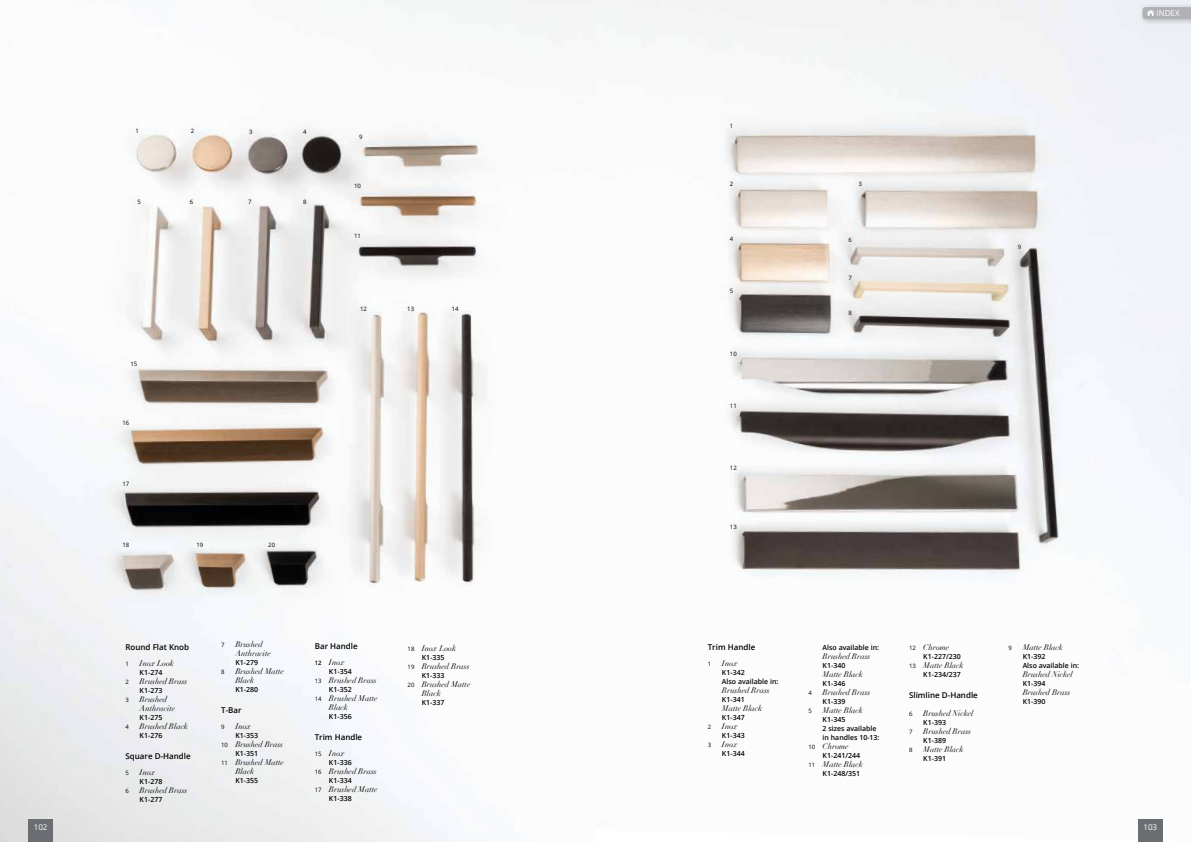
<style>
.page{position:relative;width:1191px;height:842px;background:#fff}
.page>*{position:absolute;margin:0;border:0;box-sizing:border-box;transform-origin:0 0}
.t1{font:italic 8px/9px "Didot";color:#000}
.t2{font:600 8px "Open Sans";color:#000}
.t3{font:8px "Open Sans";color:#fff}
.t4{font:600 7px/9px "Open Sans";color:#000}
.t5{font:6px "Open Sans";color:#000}
.s1{font-family:"Open Sans";font-style:normal;font-size:6px}
.s2{font-family:"Open Sans";font-weight:600;font-style:normal;font-size:6px}
</style>
<div class="page">
<img style="left:0;top:0;width:1191px;height:842px">
<div style="left:1138px;top:819px;width:24px;height:23px;background:#6a6d71"></div>
<div style="left:28px;top:819px;width:25px;height:23px;background:#6a6d71"></div>
<div style="left:1138px;top:3px;width:53px;height:23px;background:#000;opacity:.25"></div>
<svg style="left:1142px;top:7px;width:49px;height:12px"></svg>
<p class="t3" style="left:34px;top:821px;width:15px">102</p>
<p class="t5" style="left:135px;top:127px;width:5px">1</p>
<p class="t5" style="left:191px;top:127px;width:5px">2</p>
<p class="t5" style="left:249px;top:128px;width:5px">3</p>
<p class="t5" style="left:303px;top:128px;width:5px">4</p>
<p class="t5" style="left:137px;top:198px;width:5px">5</p>
<p class="t5" style="left:190px;top:198px;width:5px">6</p>
<p class="t5" style="left:248px;top:198px;width:5px">7</p>
<p class="t5" style="left:303px;top:198px;width:5px">8</p>
<p class="t5" style="left:130px;top:360px;width:8px">15</p>
<p class="t5" style="left:122px;top:418px;width:8px">16</p>
<p class="t5" style="left:122px;top:480px;width:8px">17</p>
<p class="t5" style="left:122px;top:541px;width:8px">18</p>
<p class="t5" style="left:196px;top:541px;width:8px">19</p>
<p class="t5" style="left:268px;top:541px;width:8px">20</p>
<p class="t5" style="left:359px;top:133px;width:5px">9</p>
<p class="t5" style="left:354px;top:182px;width:8px">10</p>
<p class="t5" style="left:354px;top:232px;width:8px">11</p>
<p class="t5" style="left:360px;top:304px;width:8px">12</p>
<p class="t5" style="left:407px;top:304px;width:8px">13</p>
<p class="t5" style="left:452px;top:304px;width:8px">14</p>
<p class="t2" style="left:125px;top:642px;width:65px">Round Flat Knob</p>
<p class="t5" style="left:125px;top:660px;width:5px">1</p>
<p class="t1" style="left:140px;top:659px;width:36px">Inox Look</p>
<p class="t4" style="left:140px;top:668px;width:24px">K1-274</p>
<p class="t5" style="left:125px;top:678px;width:5px">2</p>
<p class="t1" style="left:140px;top:677px;width:49px">Brushed Brass</p>
<p class="t4" style="left:140px;top:686px;width:24px">K1-273</p>
<p class="t5" style="left:125px;top:696px;width:5px">3</p>
<p class="t1" style="left:140px;top:695px;width:37px">Brushed<br>Anthracite</p>
<p class="t4" style="left:140px;top:713px;width:24px">K1-275</p>
<p class="t5" style="left:125px;top:723px;width:5px">4</p>
<p class="t1" style="left:140px;top:722px;width:50px">Brushed Black</p>
<p class="t4" style="left:140px;top:731px;width:24px">K1-276</p>
<p class="t2" style="left:125px;top:751px;width:67px">Square D-Handle</p>
<p class="t5" style="left:125px;top:769px;width:5px">5</p>
<p class="t1" style="left:140px;top:768px;width:17px">Inox</p>
<p class="t4" style="left:140px;top:777px;width:24px">K1-278</p>
<p class="t5" style="left:125px;top:787px;width:5px">6</p>
<p class="t1" style="left:140px;top:786px;width:49px">Brushed Brass</p>
<p class="t4" style="left:140px;top:795px;width:24px">K1-277</p>
<p class="t5" style="left:221px;top:641px;width:5px">7</p>
<p class="t1" style="left:235px;top:640px;width:37px">Brushed<br>Anthracite</p>
<p class="t4" style="left:235px;top:658px;width:24px">K1-279</p>
<p class="t5" style="left:221px;top:668px;width:5px">8</p>
<p class="t1" style="left:235px;top:667px;width:50px">Brushed Matte<br>Black</p>
<p class="t4" style="left:235px;top:685px;width:24px">K1-280</p>
<p class="t2" style="left:221px;top:705px;width:22px">T-Bar</p>
<p class="t5" style="left:221px;top:723px;width:5px">9</p>
<p class="t1" style="left:235px;top:722px;width:17px">Inox</p>
<p class="t4" style="left:235px;top:731px;width:24px">K1-353</p>
<p class="t1" style="left:221px;top:740px;width:63px"><span class="s1">10</span> Brushed Brass</p>
<p class="t4" style="left:235px;top:749px;width:24px">K1-351</p>
<p class="t1" style="left:235px;top:758px;width:50px;text-indent:-14px"><span class="s1">11</span> Brushed Matte<br>Black</p>
<p class="t4" style="left:235px;top:776px;width:24px">K1-355</p>
<p class="t2" style="left:315px;top:640px;width:44px">Bar Handle</p>
<p class="t1" style="left:315px;top:658px;width:31px"><span class="s2">12</span> Inox</p>
<p class="t4" style="left:329px;top:667px;width:24px">K1-354</p>
<p class="t1" style="left:315px;top:676px;width:63px"><span class="s1">13</span> Brushed Brass</p>
<p class="t4" style="left:329px;top:685px;width:24px">K1-352</p>
<p class="t1" style="left:329px;top:694px;width:50px;text-indent:-14px"><span class="s1">14</span> Brushed Matte<br>Black</p>
<p class="t4" style="left:329px;top:712px;width:24px">K1-356</p>
<p class="t2" style="left:315px;top:731px;width:49px">Trim Handle</p>
<p class="t1" style="left:315px;top:749px;width:31px"><span class="s1">15</span> Inox</p>
<p class="t4" style="left:329px;top:758px;width:24px">K1-336</p>
<p class="t1" style="left:315px;top:767px;width:63px"><span class="s1">16</span> Brushed Brass</p>
<p class="t4" style="left:329px;top:776px;width:24px">K1-334</p>
<p class="t1" style="left:315px;top:785px;width:64px"><span class="s1">17</span> Brushed Matte</p>
<p class="t4" style="left:329px;top:794px;width:24px">K1-338</p>
<p class="t1" style="left:407px;top:643px;width:50px"><span class="s1">18</span> Inox Look</p>
<p class="t4" style="left:422px;top:652px;width:24px">K1-335</p>
<p class="t1" style="left:407px;top:661px;width:63px"><span class="s1">19</span> Brushed Brass</p>
<p class="t4" style="left:422px;top:670px;width:24px">K1-333</p>
<p class="t1" style="left:422px;top:679px;width:50px;text-indent:-14px"><span class="s1">20</span> Brushed Matte<br>Black</p>
<p class="t4" style="left:422px;top:697px;width:24px">K1-337</p>
<p class="t5" style="left:730px;top:122px;width:5px">1</p>
<p class="t5" style="left:730px;top:180px;width:5px">2</p>
<p class="t5" style="left:730px;top:235px;width:5px">4</p>
<p class="t5" style="left:730px;top:286px;width:5px">5</p>
<p class="t5" style="left:730px;top:349px;width:8px">10</p>
<p class="t5" style="left:730px;top:401px;width:8px">11</p>
<p class="t5" style="left:730px;top:464px;width:8px">12</p>
<p class="t5" style="left:730px;top:523px;width:8px">13</p>
<p class="t5" style="left:858px;top:180px;width:5px">3</p>
<p class="t5" style="left:848px;top:236px;width:5px">6</p>
<p class="t5" style="left:848px;top:273px;width:5px">7</p>
<p class="t5" style="left:848px;top:308px;width:5px">8</p>
<p class="t5" style="left:1017px;top:243px;width:5px">9</p>
<p class="t2" style="left:708px;top:641px;width:49px">Trim Handle</p>
<p class="t5" style="left:708px;top:659px;width:5px">1</p>
<p class="t1" style="left:722px;top:658px;width:17px">Inox</p>
<p class="t4" style="left:722px;top:667px;width:58px">K1-342<br>Also available in:</p>
<p class="t1" style="left:722px;top:685px;width:49px">Brushed Brass</p>
<p class="t4" style="left:722px;top:694px;width:24px">K1-341</p>
<p class="t1" style="left:722px;top:703px;width:42px">Matte Black</p>
<p class="t4" style="left:722px;top:712px;width:24px">K1-347</p>
<p class="t5" style="left:708px;top:722px;width:5px">2</p>
<p class="t1" style="left:722px;top:721px;width:17px">Inox</p>
<p class="t4" style="left:722px;top:730px;width:24px">K1-343</p>
<p class="t5" style="left:708px;top:740px;width:5px">3</p>
<p class="t1" style="left:722px;top:739px;width:17px">Inox</p>
<p class="t4" style="left:722px;top:748px;width:24px">K1-344</p>
<p class="t4" style="left:822px;top:642px;width:58px">Also available in:</p>
<p class="t1" style="left:822px;top:651px;width:49px">Brushed Brass</p>
<p class="t4" style="left:822px;top:660px;width:24px">K1-340</p>
<p class="t1" style="left:822px;top:669px;width:42px">Matte Black</p>
<p class="t4" style="left:822px;top:678px;width:24px">K1-346</p>
<p class="t5" style="left:808px;top:688px;width:5px">4</p>
<p class="t1" style="left:822px;top:687px;width:49px">Brushed Brass</p>
<p class="t4" style="left:822px;top:696px;width:24px">K1-339</p>
<p class="t5" style="left:808px;top:706px;width:5px">5</p>
<p class="t1" style="left:822px;top:705px;width:42px">Matte Black</p>
<p class="t4" style="left:822px;top:714px;width:58px">K1-345<br>2 sizes available in handles 10-13:</p>
<p class="t1" style="left:808px;top:741px;width:42px"><span class="s1">10</span> Chrome</p>
<p class="t4" style="left:822px;top:750px;width:39px">K1-241/244</p>
<p class="t1" style="left:808px;top:759px;width:56px"><span class="s1">11</span> Matte Black</p>
<p class="t4" style="left:822px;top:768px;width:39px">K1-248/351</p>
<p class="t1" style="left:909px;top:643px;width:42px"><span class="s1">12</span> Chrome</p>
<p class="t4" style="left:923px;top:652px;width:39px">K1-227/230</p>
<p class="t1" style="left:909px;top:661px;width:56px"><span class="s1">13</span> Matte Black</p>
<p class="t4" style="left:923px;top:670px;width:39px">K1-234/237</p>
<p class="t2" style="left:909px;top:689px;width:70px">Slimline D-Handle</p>
<p class="t5" style="left:909px;top:710px;width:5px">6</p>
<p class="t1" style="left:923px;top:709px;width:52px">Brushed Nickel</p>
<p class="t4" style="left:923px;top:718px;width:24px">K1-393</p>
<p class="t5" style="left:909px;top:728px;width:5px">7</p>
<p class="t1" style="left:923px;top:727px;width:49px">Brushed Brass</p>
<p class="t4" style="left:923px;top:736px;width:24px">K1-389</p>
<p class="t5" style="left:909px;top:746px;width:5px">8</p>
<p class="t1" style="left:923px;top:745px;width:42px">Matte Black</p>
<p class="t4" style="left:923px;top:754px;width:24px">K1-391</p>
<p class="t5" style="left:1008px;top:643px;width:5px">9</p>
<p class="t1" style="left:1022px;top:642px;width:42px">Matte Black</p>
<p class="t4" style="left:1022px;top:651px;width:58px">K1-392<br>Also available in:</p>
<p class="t1" style="left:1022px;top:669px;width:52px">Brushed Nickel</p>
<p class="t4" style="left:1022px;top:678px;width:24px">K1-394</p>
<p class="t1" style="left:1022px;top:687px;width:49px">Brushed Brass</p>
<p class="t4" style="left:1022px;top:696px;width:24px">K1-390</p>
<p class="t3" style="left:1156px;top:7px;width:25px">INDEX</p>
<p class="t3" style="left:1143px;top:821px;width:15px">103</p>
</div>
